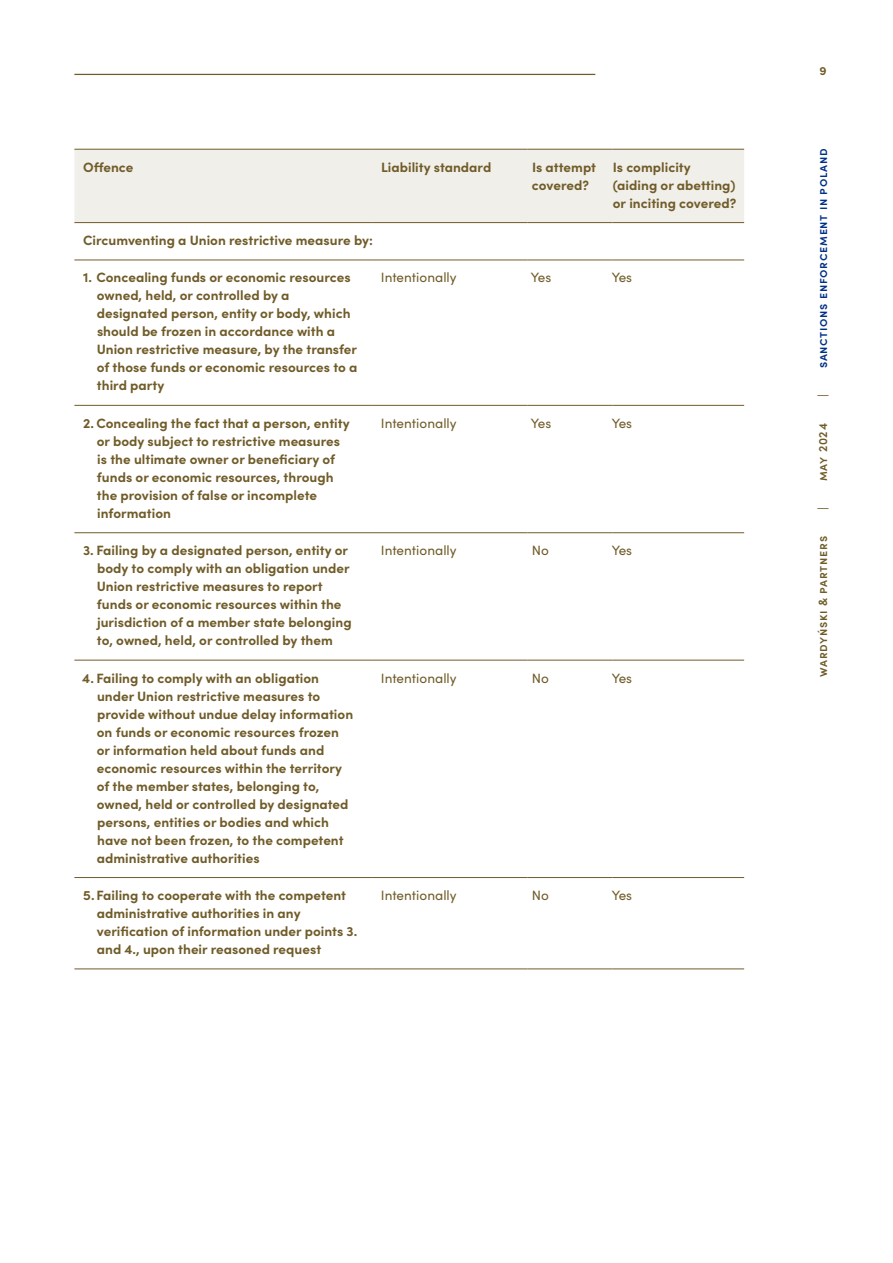
<style>
.page{position:relative;width:893px;height:1263px;background:#fff}
.page>*{position:absolute;margin:0;border:0;box-sizing:border-box;transform-origin:0 0}
.table-head{font:700 13.5px/18px "Sofia Pro";color:#705c29}
.table-body{font:13.5px "Sofia Pro";color:#705c29}
.t1{font:600 12px "Sofia Pro";letter-spacing:.06em;color:#003087}
.t2{font:600 12px "Sofia Pro";letter-spacing:.06em;color:#705c29}
.t3{font:700 12px "Sofia Pro";color:#705c29}
</style>
<div class="page">
<hr style="left:74px;top:74px;width:521px;height:1px;background:#705c29">
<div style="left:74px;top:150px;width:670px;height:72px;background:#f1efea"></div>
<hr style="left:74px;top:149px;width:298px;height:1px;background:#705c29">
<hr style="left:372px;top:149px;width:155px;height:1px;background:#705c29">
<hr style="left:527px;top:149px;width:85px;height:1px;background:#705c29">
<hr style="left:612px;top:149px;width:132px;height:1px;background:#705c29">
<hr style="left:74px;top:222px;width:298px;height:1px;background:#705c29">
<hr style="left:372px;top:222px;width:155px;height:1px;background:#705c29">
<hr style="left:527px;top:222px;width:85px;height:1px;background:#705c29">
<hr style="left:612px;top:222px;width:132px;height:1px;background:#705c29">
<hr style="left:74px;top:260px;width:298px;height:1px;background:#705c29">
<hr style="left:372px;top:260px;width:155px;height:1px;background:#705c29">
<hr style="left:527px;top:260px;width:85px;height:1px;background:#705c29">
<hr style="left:612px;top:260px;width:132px;height:1px;background:#705c29">
<hr style="left:74px;top:405px;width:298px;height:1px;background:#705c29">
<hr style="left:372px;top:405px;width:155px;height:1px;background:#705c29">
<hr style="left:527px;top:405px;width:85px;height:1px;background:#705c29">
<hr style="left:612px;top:405px;width:132px;height:1px;background:#705c29">
<hr style="left:74px;top:532px;width:298px;height:1px;background:#705c29">
<hr style="left:372px;top:532px;width:155px;height:1px;background:#705c29">
<hr style="left:527px;top:532px;width:85px;height:1px;background:#705c29">
<hr style="left:612px;top:532px;width:132px;height:1px;background:#705c29">
<hr style="left:74px;top:660px;width:298px;height:1px;background:#705c29">
<hr style="left:372px;top:660px;width:155px;height:1px;background:#705c29">
<hr style="left:527px;top:660px;width:85px;height:1px;background:#705c29">
<hr style="left:612px;top:660px;width:132px;height:1px;background:#705c29">
<hr style="left:74px;top:877px;width:298px;height:1px;background:#705c29">
<hr style="left:372px;top:877px;width:155px;height:1px;background:#705c29">
<hr style="left:527px;top:877px;width:85px;height:1px;background:#705c29">
<hr style="left:612px;top:877px;width:132px;height:1px;background:#705c29">
<hr style="left:74px;top:968px;width:298px;height:1px;background:#705c29">
<hr style="left:372px;top:968px;width:155px;height:1px;background:#705c29">
<hr style="left:527px;top:968px;width:85px;height:1px;background:#705c29">
<hr style="left:612px;top:968px;width:132px;height:1px;background:#705c29">
<p class="table-head" style="left:83px;top:157px;width:52px">Offence</p>
<p class="table-head" style="left:381px;top:157px;width:112px">Liability standard</p>
<p class="table-head" style="left:532px;top:157px;width:66px">Is attempt covered?</p>
<p class="table-head" style="left:613px;top:157px;width:125px">Is complicity (aiding or abetting) or inciting covered?</p>
<p class="table-head" style="left:83px;top:230px;width:291px">Circumventing a Union restrictive measure by:</p>
<p class="table-head" style="left:97px;top:268px;width:262px;text-indent:-14px">1. Concealing funds or economic resources owned, held, or controlled by a designated person, entity or body, which should be frozen in accordance with a Union restrictive measure, by the transfer of those funds or economic resources to a third party</p>
<p class="table-body" style="left:381px;top:268px;width:77px">Intentionally</p>
<p class="table-body" style="left:531px;top:268px;width:22px">Yes</p>
<p class="table-body" style="left:612px;top:268px;width:22px">Yes</p>
<p class="table-head" style="left:97px;top:413px;width:254px;text-indent:-14px">2. Concealing the fact that a person, entity or body subject to restrictive measures is the ultimate owner or beneficiary of funds or economic resources, through the provision of false or incomplete information</p>
<p class="table-body" style="left:381px;top:413px;width:77px">Intentionally</p>
<p class="table-body" style="left:531px;top:413px;width:22px">Yes</p>
<p class="table-body" style="left:612px;top:413px;width:22px">Yes</p>
<p class="table-head" style="left:97px;top:540px;width:256px;text-indent:-14px">3. Failing by a designated person, entity or body to comply with an obligation under Union restrictive measures to report funds or economic resources within the jurisdiction of a member state belonging to, owned, held, or controlled by them</p>
<p class="table-body" style="left:381px;top:541px;width:77px">Intentionally</p>
<p class="table-body" style="left:532px;top:541px;width:18px">No</p>
<p class="table-body" style="left:612px;top:541px;width:22px">Yes</p>
<p class="table-head" style="left:97px;top:668px;width:258px;text-indent:-15px">4. Failing to comply with an obligation under Union restrictive measures to provide without undue delay information on funds or economic resources frozen or information held about funds and economic resources within the territory of the member states, belonging to, owned, held or controlled by designated persons, entities or bodies and which have not been frozen, to the competent administrative authorities</p>
<p class="table-body" style="left:381px;top:668px;width:77px">Intentionally</p>
<p class="table-body" style="left:532px;top:668px;width:18px">No</p>
<p class="table-body" style="left:612px;top:668px;width:22px">Yes</p>
<p class="table-head" style="left:97px;top:885px;width:262px;text-indent:-13px">5.Failing to cooperate with the competent administrative authorities in any verification of information under points 3. and 4., upon their reasoned request</p>
<p class="table-body" style="left:381px;top:885px;width:77px">Intentionally</p>
<p class="table-body" style="left:532px;top:885px;width:18px">No</p>
<p class="table-body" style="left:612px;top:885px;width:22px">Yes</p>
<p class="t3" style="left:820px;top:62px;width:9px">9</p>
<p class="t1" style="left:814px;top:368px;width:221px;rotate:-90deg">Sanctions Enforcement in Poland</p>
<p class="t2" style="left:814px;top:397px;width:4px;rotate:-90deg">|</p>
<p class="t2" style="left:814px;top:481px;width:59px;rotate:-90deg">May 2024</p>
<p class="t2" style="left:814px;top:510px;width:4px;rotate:-90deg">|</p>
<p class="t2" style="left:814px;top:677px;width:142px;rotate:-90deg">Wardyński &amp; Partners</p>
</div>
